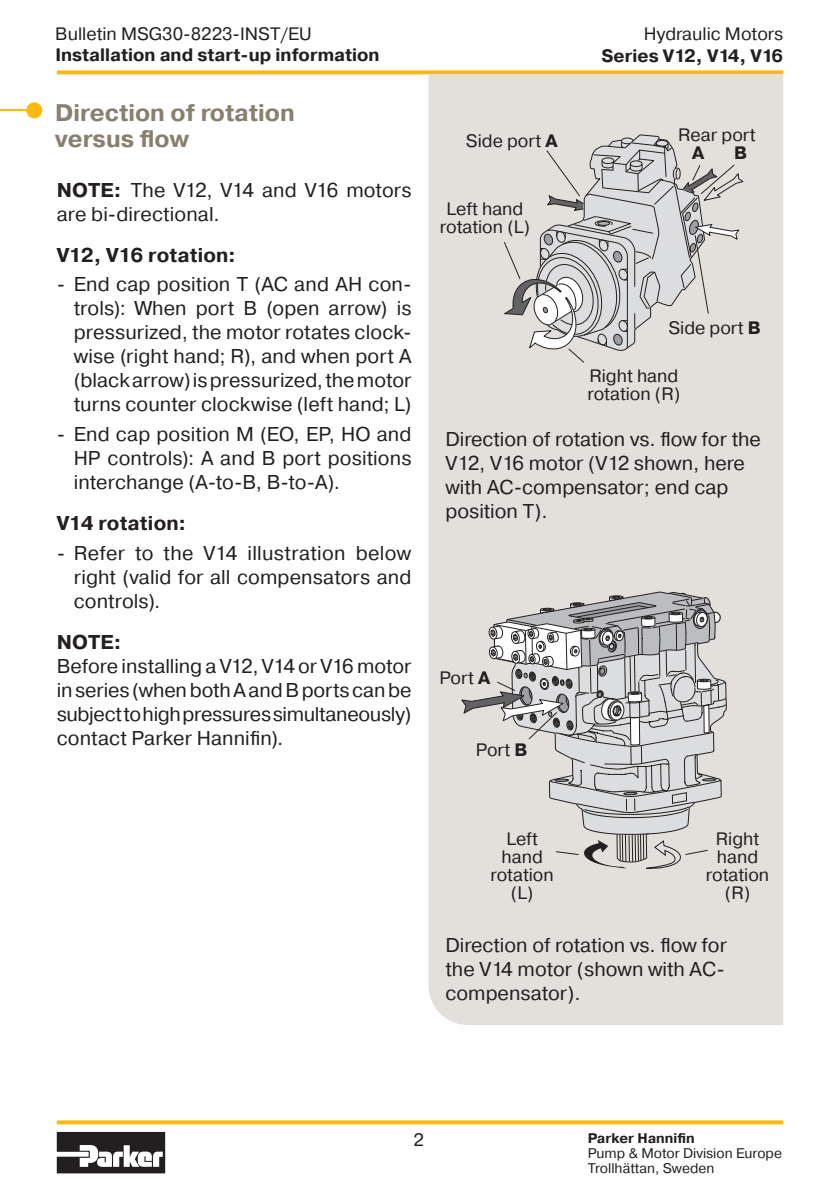
<style>
.page{position:relative;width:840px;height:1191px;background:#fff}
.page>*{position:absolute;margin:0;border:0;box-sizing:border-box;transform-origin:0 0}
.Subtitle_12_16{font:700 24px/26px "Pragmatica";color:#887f6f}
.Copy_9_10{font:20px/24px "Pragmatica";letter-spacing:.005em;color:#231f20;text-align:justify}
.Caption_10_10{font:20px/24px "Pragmatica";color:#231f20}
.Subtitle_10_12{font:20px/24px "Pragmatica";letter-spacing:-.01em;color:#231f20}
.Copy_10_12{font:20px/24px "Pragmatica";letter-spacing:.005em;color:#231f20}
.Subtitle_10_12-2{font:700 20px "Pragmatica";letter-spacing:.005em;color:#231f20}
.Copy_9_9{font:18px/18px "Pragmatica";color:#231f20}
.Header_Part_name{font:700 18px "Pragmatica";color:#231f20}
.Copy_9_9-2{font:700 18px "Pragmatica";color:#231f20}
.t1{font:14px/15px "Pragmatica";color:#231f20}
.t2{font:700 14px "Pragmatica";color:#231f20}
.s1{font-weight:700}
</style>
<div class="page">
<svg style="left:57px;top:1120px;width:725px;height:4px;fill:#fcb814"></svg>
<svg style="left:57px;top:1132px;width:108px;height:41px"></svg>
<svg style="left:57px;top:70px;width:725px;height:4px;fill:#fcb814"></svg>
<div style="left:428px;top:74px;width:354px;height:951px;background:#e3e0db"></div>
<svg style="left:502px;top:134px;width:242px;height:229px"></svg>
<div style="left:510px;top:572px;width:217px;height:338px;background:#e3e0db"></div>
<svg style="left:460px;top:591px;width:266px;height:278px"></svg>
<hr style="left:0;top:109px;width:34px;height:2px;background:#fcb814">
<div style="left:26px;top:102px;width:16px;height:16px;background:#fcb814;border-radius:50%"></div>
<p class="Copy_9_9" style="left:55px;top:25px;width:258px">Bulletin MSG30-8223-INST/EU</p>
<p class="Copy_9_9" style="left:643px;top:25px;width:141px">Hydraulic Motors</p>
<p class="Header_Part_name" style="left:55px;top:43px;width:325px">Installation and start-up information</p>
<p class="Header_Part_name" style="left:601px;top:44px;width:183px">Series V12, V14, V16</p>
<p class="Subtitle_12_16" style="left:55px;top:100px;width:241px">Direction of rotation versus flow</p>
<p class="Copy_10_12" style="left:57px;top:178px;width:356px"><span class="s1">NOTE:</span> The V12, V14 and V16 motors are bi-directional.</p>
<p class="Subtitle_10_12-2" style="left:57px;top:242px;width:180px">V12, V16 rotation:</p>
<p class="Copy_9_10" style="left:74px;top:273px;width:339px;text-indent:-17px">- End cap position T (AC and AH con&shy;trols): When port B (open arrow) is pressurized, the motor rotates clock&shy;wise (right hand; R), and when port A (black arrow) is pressurized, the motor turns counter clockwise (left hand; L)</p>
<p class="Copy_9_10" style="left:74px;top:423px;width:339px;text-indent:-17px">- End cap position M (EO, EP, HO and HP controls): A and B port positions interchange (A-to-B, B-to-A).</p>
<p class="Subtitle_10_12-2" style="left:57px;top:510px;width:131px">V14 rotation:</p>
<p class="Copy_9_10" style="left:74px;top:541px;width:339px;text-indent:-17px">- Refer to the V14 illustration below right (valid for all compensators and controls).</p>
<p class="Subtitle_10_12" style="left:57px;top:630px;width:356px"><span class="s1">NOTE:<br></span>Before installing a V12, V14 or V16 motor in series (when both A and B ports can be subject to high pressures simultaneously) contact Parker Hannifin).</p>
<p class="Copy_9_9" style="left:465px;top:132px;width:93px">Side port <span class="s1">A</span></p>
<p class="Copy_9_9" style="left:677px;top:126px;width:79px">Rear port</p>
<p class="Copy_9_9-2" style="left:691px;top:141px;width:14px">A</p>
<p class="Copy_9_9-2" style="left:733px;top:141px;width:15px">B</p>
<p class="Copy_9_9" style="left:446px;top:200px;width:78px">Left hand</p>
<p class="Copy_9_9" style="left:439px;top:218px;width:92px">rotation (L)</p>
<p class="Copy_9_9" style="left:668px;top:319px;width:94px">Side port <span class="s1">B</span></p>
<p class="Copy_9_9" style="left:589px;top:367px;width:90px">Right hand</p>
<p class="Copy_9_9" style="left:587px;top:385px;width:94px">rotation (R)</p>
<p class="Caption_10_10" style="left:445px;top:428px;width:317px">Direction of rotation vs. flow for the<br>V12, V16 motor (V12 shown, here with AC-compensator; end cap position T).</p>
<p class="Copy_9_9" style="left:439px;top:669px;width:52px">Port <span class="s1">A</span></p>
<p class="Copy_9_9" style="left:475px;top:741px;width:53px">Port <span class="s1">B</span></p>
<p class="Copy_9_9" style="left:501px;top:830px;width:43px">Left hand</p>
<p class="Copy_9_9" style="left:490px;top:866px;width:65px;text-align:center">rotation (L)</p>
<p class="Copy_9_9" style="left:715px;top:830px;width:45px">Right hand</p>
<p class="Copy_9_9" style="left:705px;top:866px;width:65px;text-align:center">rotation (R)</p>
<p class="Caption_10_10" style="left:445px;top:934px;width:283px;text-align:justify">Direction of rotation vs. flow for the V14 motor (shown with AC&shy;compensator).</p>
<p class="Copy_9_9" style="left:413px;top:1130px;width:12px">2</p>
<p class="t2" style="left:587px;top:1128px;width:108px">Parker Hannifin</p>
<p class="t1" style="left:587px;top:1145px;width:195px">Pump &amp; Motor Division Europe<br>Trollhättan, Sweden</p>
</div>
